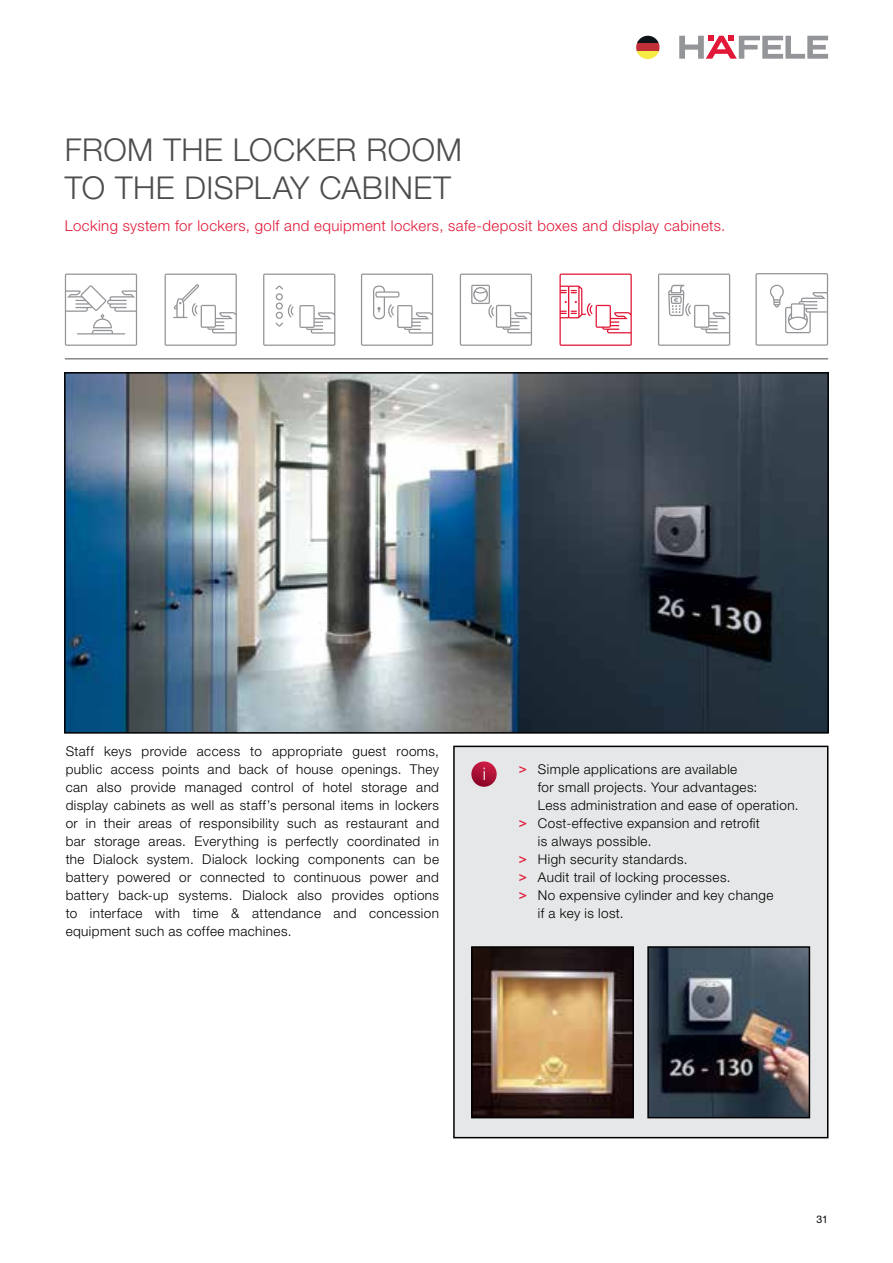
<style>
.page{position:relative;width:893px;height:1263px;background:#fff}
.page>*{position:absolute;margin:0;border:0;box-sizing:border-box;transform-origin:0 0}
.t1{font:300 31.5px/37.8px "Helvetica Neue LT Std";letter-spacing:.015em;color:#4d4d4f}
.t2{font:300 17.4px "Helvetica Neue LT Pro";color:#fff}
.t3{font:300 15px "Helvetica Neue LT Std";letter-spacing:.025em;color:#e11837}
.t4{font:300 13.5px/18px "Helvetica Neue LT Std";letter-spacing:.03em;color:#000;text-align:justify}
.t5{font:10.5px "Helvetica Neue LT Std";color:#000}
.s1{font-family:"Helvetica Neue LT Pro";font-weight:500;color:#e11837}
</style>
<div class="page">
<img style="left:67px;top:375px;width:759px;height:356px">
<div style="left:64px;top:372px;width:765px;height:362px;border:2px solid #000"></div>
<div style="left:454px;top:746px;width:374px;height:392px;background:#e6e7e8"></div>
<div style="left:453px;top:746px;width:375px;height:392px;border:2px solid #000"></div>
<svg style="left:471px;top:761px;width:26px;height:26px"></svg>
<hr style="left:65px;top:358px;width:763px;height:1px;background:#4d4d4f">
<svg style="left:165px;top:274px;width:72px;height:72px"></svg>
<svg style="left:658px;top:274px;width:72px;height:72px"></svg>
<svg style="left:559px;top:274px;width:73px;height:72px"></svg>
<svg style="left:361px;top:274px;width:72px;height:72px"></svg>
<svg style="left:65px;top:274px;width:72px;height:72px"></svg>
<svg style="left:263px;top:274px;width:72px;height:72px"></svg>
<svg style="left:460px;top:274px;width:72px;height:72px"></svg>
<svg style="left:755px;top:273px;width:73px;height:73px"></svg>
<img style="left:474px;top:949px;width:157px;height:166px">
<div style="left:471px;top:946px;width:163px;height:172px;border:2px solid #000"></div>
<img style="left:650px;top:949px;width:157px;height:166px">
<div style="left:647px;top:946px;width:163px;height:172px;border:2px solid #000"></div>
<svg style="left:637px;top:36px;width:22px;height:7px"></svg>
<div style="left:636px;top:43px;width:23px;height:9px;background:#c13039"></div>
<svg style="left:637px;top:52px;width:22px;height:7px"></svg>
<svg style="left:679px;top:36px;width:149px;height:23px"></svg>
<h1 class="t1" style="left:65px;top:130px;width:399px">FROM THE LOCKER ROOM<br>TO THE DISPLAY CABINET</h1>
<p class="t3" style="left:65px;top:216px;width:662px">Locking system for lockers, golf and equipment lockers, safe-deposit boxes and display cabinets.</p>
<p class="t4" style="left:66px;top:742px;width:375px">Staff keys provide access to appropriate guest rooms, public access points and back of house openings. They can also provide managed control of hotel storage and display cabinets as well as staff’s personal items in lockers or in their areas of responsibility such as restaurant and bar storage areas. Everything is perfectly coordinated in the Dialock system. Dialock locking components can be battery powered or connected to continuous power and battery back-up systems. Dialock also provides options to interface with time &amp; attendance and concession equipment such as coffee machines.</p>
<p class="t2" style="left:483px;top:763px;width:5px">i</p>
<p class="t4" style="left:519px;top:760px;width:220px"><span class="s1">&gt;</span> Simple applications are available</p>
<p class="t4" style="left:538px;top:778px;width:221px">for small projects. Your advantages:</p>
<p class="t4" style="left:538px;top:796px;width:262px">Less administration and ease of operation.</p>
<p class="t4" style="left:519px;top:814px;width:242px"><span class="s1">&gt;</span> Cost-effective expansion and retrofit</p>
<p class="t4" style="left:538px;top:832px;width:115px">is always possible.</p>
<p class="t4" style="left:519px;top:850px;width:170px"><span class="s1">&gt;</span> High security standards.</p>
<p class="t4" style="left:519px;top:868px;width:213px"><span class="s1">&gt;</span> Audit trail of locking processes.</p>
<p class="t4" style="left:519px;top:886px;width:256px"><span class="s1">&gt;</span> No expensive cylinder and key change</p>
<p class="t4" style="left:538px;top:904px;width:87px">if a key is lost.</p>
<p class="t5" style="left:816px;top:1213px;width:13px">31</p>
</div>
